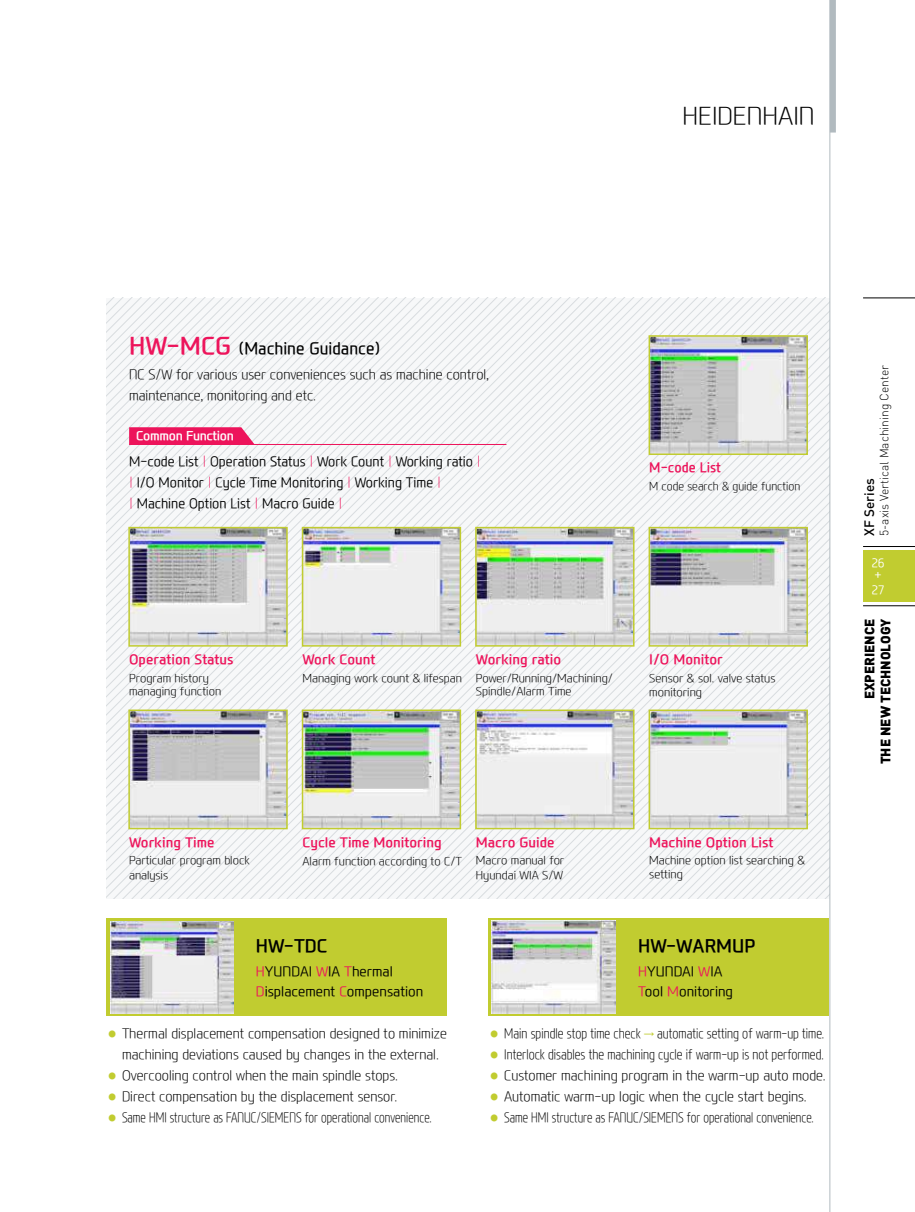
<style>
.page{position:relative;width:915px;height:1212px;background:#fff}
.page>*{position:absolute;margin:0;border:0;box-sizing:border-box;transform-origin:0 0}
.t1{font:300 24px "Modern H Eco";color:#000}
.t2{font:700 18px "Modern H";color:#000}
.t3{font:500 16.5px "Modern H";color:#000;scale:.95 1}
.t4{font:300 13.5px/21px "Modern H Eco";color:#000;text-align:center;scale:.95 1}
.t5{font:300 13.5px/21px "Modern H";color:#000;scale:.95 1}
.t6{font:300 13.5px "Modern H Eco";color:#000;scale:.75 1}
.t7{font:300 13.5px "Modern H Eco";color:#000;scale:.8 1}
.t8{font:700 13.5px "Modern H";color:#ed145b}
.t9{font:300 13.5px/19.5px "Modern H";color:#000}
.t10{font:900 13.5px/16.2px "DIN";color:#000;text-align:right}
.t11{font:700 13.5px "Modern H";color:#ed145b;scale:.95 1}
.t12{font:500 13.5px "DIN";color:#000}
.t13{font:700 12.6px "Modern H";letter-spacing:-.025em;color:#fff}
.t14{font:300 12px "DIN";color:#000}
.t15{font:300 12px/12px "Modern H";color:#fff}
.t16{font:300 11.25px/13.5px "Modern H Eco";color:#000}
.t17{font:300 11.25px "Modern H Eco";color:#000;scale:.95 1}
.s1{font-weight:700;font-size:24px;color:#ed145b}
.s2{font-family:"Modern H Eco";color:#ed145b}
.s3{color:#ed145b}
.s4{color:#c1cc30}
</style>
<div class="page">
<svg style="left:106px;top:298px;width:723px;height:600px"></svg>
<div style="left:106px;top:918px;width:340px;height:98px;background:#c1cc30"></div>
<img style="left:110px;top:921px;width:124px;height:92px">
<div style="left:488px;top:918px;width:340px;height:98px;background:#c1cc30"></div>
<img style="left:491px;top:921px;width:124px;height:92px">
<img style="left:651px;top:338px;width:153px;height:114px">
<div style="left:648px;top:335px;width:159px;height:120px;border:2px solid #c1cc30"></div>
<img style="left:131px;top:530px;width:153px;height:114px">
<div style="left:128px;top:527px;width:159px;height:120px;border:2px solid #c1cc30"></div>
<img style="left:305px;top:530px;width:153px;height:114px">
<div style="left:302px;top:527px;width:159px;height:120px;border:2px solid #c1cc30"></div>
<img style="left:478px;top:530px;width:153px;height:114px">
<div style="left:475px;top:527px;width:159px;height:120px;border:2px solid #c1cc30"></div>
<img style="left:651px;top:530px;width:153px;height:114px">
<div style="left:648px;top:527px;width:159px;height:120px;border:2px solid #c1cc30"></div>
<img style="left:131px;top:712px;width:153px;height:114px">
<div style="left:128px;top:709px;width:159px;height:120px;border:2px solid #c1cc30"></div>
<img style="left:305px;top:712px;width:153px;height:114px">
<div style="left:302px;top:709px;width:159px;height:120px;border:2px solid #c1cc30"></div>
<img style="left:478px;top:712px;width:153px;height:114px">
<div style="left:475px;top:709px;width:159px;height:120px;border:2px solid #c1cc30"></div>
<img style="left:651px;top:712px;width:153px;height:114px">
<div style="left:648px;top:709px;width:159px;height:120px;border:2px solid #c1cc30"></div>
<svg style="left:129px;top:427px;width:126px;height:17px;background:#ed2466"></svg>
<hr style="left:129px;top:444px;width:377px;height:1px;background:#ed145b">
<div style="left:829px;top:0;width:6px;height:133px;background:#b1babf"></div>
<hr style="left:829px;top:0;width:1px;height:1212px;background:#b1babf">
<div style="left:862px;top:551px;width:52px;height:51px;background:#c1cc30"></div>
<hr style="left:862px;top:605px;width:52px;height:1px;background:#000">
<hr style="left:862px;top:546px;width:52px;height:1px;background:#000">
<hr style="left:862px;top:298px;width:52px;height:1px;background:#000">
<h1 class="t1" style="left:682px;top:99px;width:134px">HEIDENHAIN</h1>
<p class="t3" style="left:129px;top:337px;width:266px"><span class="s1">HW-MCG</span> (Machine Guidance)</p>
<p class="t4" style="left:129px;top:364px;width:380px;text-align:left">NC S/W for various user conveniences such as machine control, maintenance, monitoring and etc.</p>
<p class="t13" style="left:136px;top:427px;width:99px">Common Function</p>
<p class="t5" style="left:129px;top:450px;width:371px">M -code List <span class="s2">|</span> Operation Status <span class="s2">|</span> Work Count <span class="s2">|</span> Working ratio <span class="s2">| |</span> I/O Monitor <span class="s2">|</span> Cycle Time Monitoring <span class="s2">|</span> Working Time <span class="s2">|<br>|</span> Machine Option List <span class="s2">|</span> Macro Guide <span class="s2">|</span></p>
<p class="t11" style="left:649px;top:458px;width:77px">M-code List</p>
<p class="t17" style="left:649px;top:478px;width:160px">M code search &amp; guide function</p>
<p class="t8" style="left:129px;top:650px;width:106px">Operation Status</p>
<p class="t16" style="left:129px;top:671px;width:94px">Program history managing function</p>
<p class="t8" style="left:302px;top:650px;width:74px">Work Count</p>
<p class="t16" style="left:302px;top:671px;width:161px">Managing work count &amp; lifespan</p>
<p class="t8" style="left:475px;top:650px;width:87px">Working ratio</p>
<p class="t16" style="left:475px;top:671px;width:138px">Power/Running/Machining/<br>Spindle/Alarm Time</p>
<p class="t8" style="left:649px;top:650px;width:75px">I/O Monitor</p>
<p class="t16" style="left:649px;top:670px;width:128px;line-height:14.4px">Sensor &amp; sol. valve status monitoring</p>
<p class="t8" style="left:129px;top:832px;width:87px">Working Time</p>
<p class="t16" style="left:129px;top:853px;width:122px;line-height:14.4px">Particular program block analysis</p>
<p class="t8" style="left:302px;top:832px;width:141px">Cycle Time Monitoring</p>
<p class="t16" style="left:302px;top:854px;width:161px">Alarm function according to C/T</p>
<p class="t8" style="left:475px;top:832px;width:80px">Macro Guide</p>
<p class="t16" style="left:475px;top:853px;width:90px;line-height:14.4px">Macro manual for<br>Hyundai WIA S/W</p>
<p class="t8" style="left:649px;top:832px;width:125px">Machine Option List</p>
<p class="t16" style="left:649px;top:853px;width:157px">Machine option list searching &amp; setting</p>
<h2 class="t2" style="left:256px;top:933px;width:73px">HW-TDC</h2>
<p class="t9" style="left:256px;top:961px;width:169px"><span class="s3">H</span>YUNDAI <span class="s3">W</span>IA <span class="s3">T</span>hermal<br><span class="s3">D</span>isplacement <span class="s3">C</span>ompensation</p>
<p class="t4" style="left:106px;top:1023px;width:360px"><span class="s4">●</span> Thermal displacement compensation designed to minimize machining deviations caused by changes in the external.</p>
<p class="t4" style="left:106px;top:1065px;width:308px"><span class="s4">●</span> Overcooling control when the main spindle stops.</p>
<p class="t4" style="left:106px;top:1086px;width:307px"><span class="s4">●</span> Direct compensation by the displacement sensor.</p>
<p class="t6" style="left:106px;top:1108px;width:435px"><span class="s4">●</span> Same HMI structure as FANUC/SIEMENS for operational convenience.</p>
<h2 class="t2" style="left:638px;top:933px;width:119px">HW-WARMUP</h2>
<p class="t9" style="left:638px;top:961px;width:96px"><span class="s3">H</span>YUNDAI <span class="s3">W</span>IA<br><span class="s3">T</span>ool <span class="s3">M</span>onitoring</p>
<p class="t7" style="left:488px;top:1024px;width:421px"><span class="s4">●</span> Main spindle stop time check <span class="s4">→</span> automatic setting of warm-up time.</p>
<p class="t7" style="left:488px;top:1045px;width:420px"><span class="s4">●</span> Interlock disables the machining cycle if warm-up is not performed.</p>
<p class="t4" style="left:488px;top:1065px;width:356px"><span class="s4">●</span> Customer machining program in the warm-up auto mode.</p>
<p class="t4" style="left:488px;top:1086px;width:336px"><span class="s4">●</span> Automatic warm-up logic when the cycle start begins.</p>
<p class="t6" style="left:488px;top:1108px;width:435px"><span class="s4">●</span> Same HMI structure as FANUC/SIEMENS for operational convenience.</p>
<p class="t14" style="left:876px;top:536px;width:172px;rotate:-90deg">5-axis Vertical Machining Center</p>
<p class="t12" style="left:860px;top:536px;width:59px;rotate:-90deg">XF Series</p>
<p class="t15" style="left:871px;top:557px;width:14px">26 +</p>
<p class="t15" style="left:871px;top:584px;width:14px">27</p>
<p class="t10" style="left:860px;top:764px;width:147px;rotate:-90deg">Experience<br>the new Technology</p>
</div>
